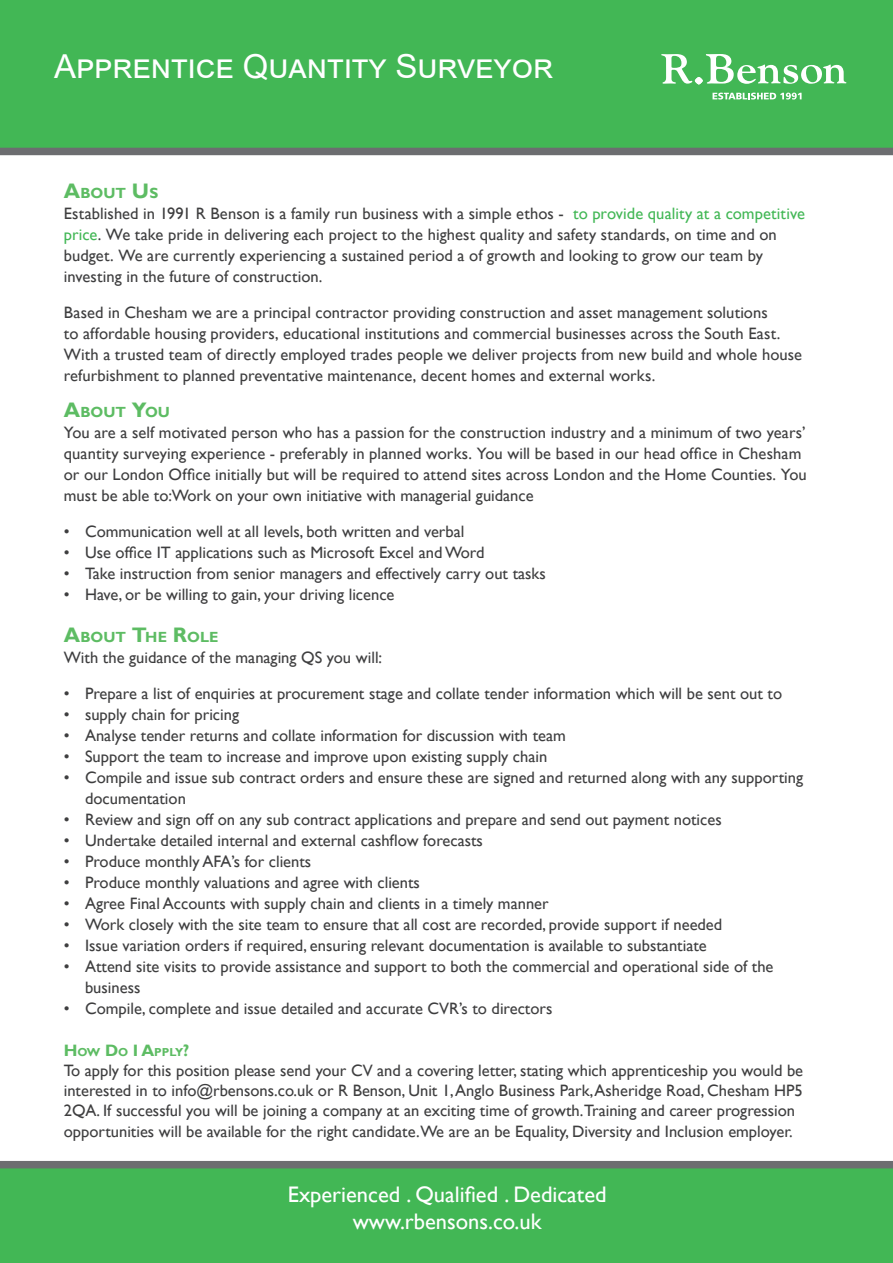
<style>
.page{position:relative;width:893px;height:1263px;background:#fff}
.page>*{position:absolute;margin:0;border:0;box-sizing:border-box;transform-origin:0 0}
.t1{font:33px "Arial";color:#fff}
.t2{font:22.5px/27px "Gill Sans";color:#fff;text-align:center}
.t3{font:16.5px/21px "Gill Sans";color:#3e3e3f}
.t4{font:700 14.7px "Gill Sans";letter-spacing:-.005em;color:#5dbc63}
.t5{font:700 11.55px "Gill Sans";letter-spacing:-.03em;color:#5dbc63}
.s1{font-size:21px}
.s2{color:#42b755}
.s3{font-size:16.5px}
</style>
<div class="page">
<div style="left:0;top:1165px;width:893px;height:98px;background:#42b755"></div>
<div style="left:0;top:1161px;width:893px;height:7px;background:#6c6d70"></div>
<div style="left:0;top:0;width:893px;height:151px;background:#42b755"></div>
<div style="left:695px;top:77px;width:8px;height:7px;background:#fff;border-radius:50%"></div>
<svg style="left:661px;top:54px;width:31px;height:30px"></svg>
<svg style="left:706px;top:54px;width:140px;height:30px"></svg>
<svg style="left:712px;top:93px;width:89px;height:7px"></svg>
<div style="left:0;top:148px;width:893px;height:7px;background:#6c6d70"></div>
<p class="t1" style="left:54px;top:44px;width:501px">Apprentice Quantity Surveyor</p>
<p class="t4" style="left:64px;top:184px;width:96px"><span class="s1">A</span>BOUT <span class="s1">U</span> S</p>
<p class="t3" style="left:64px;top:203px;width:743px">Established in 1991 R Benson is a family run business with a simple ethos - <span class="s2">to provide quality at a competitive price</span>. We take pride in delivering each project to the highest quality and safety standards, on time and on budget. We are currently experiencing a sustained period a of growth and looking to grow our team by investing in the future of construction.</p>
<p class="t3" style="left:64px;top:302px;width:740px">Based in Chesham we are a principal contractor providing construction and asset management solutions<br>to affordable housing providers, educational institutions and commercial businesses across the South East.<br>With a trusted team of directly employed trades people we deliver projects from new build and whole house refurbishment to planned preventative maintenance, decent homes and external works.</p>
<p class="t4" style="left:64px;top:403px;width:108px"><span class="s1">A</span>BOUT <span class="s1">Y</span>OU</p>
<p class="t3" style="left:64px;top:422px;width:744px">You are a self motivated person who has a passion for the construction industry and a minimum of two years’ quantity surveying experience - preferably in planned works. You will be based in our head office in Chesham or our London Office initially but will be required to attend sites across London and the Home Counties. You must be able to:Work on your own initiative with managerial guidance</p>
<p class="t3" style="left:64px;top:521px;width:402px">• Communication well at all levels, both written and verbal</p>
<p class="t3" style="left:64px;top:542px;width:422px">• Use office IT applications such as Microsoft Excel and Word</p>
<p class="t3" style="left:64px;top:563px;width:483px">• Take instruction from senior managers and effectively carry out tasks</p>
<p class="t3" style="left:64px;top:584px;width:332px">• Have, or be willing to gain, your driving licence</p>
<p class="t4" style="left:64px;top:628px;width:156px"><span class="s1">A</span>BOUT <span class="s1">T</span>HE <span class="s1">R</span>OLE</p>
<p class="t3" style="left:64px;top:647px;width:320px">With the guidance of the managing QS you will:</p>
<p class="t3" style="left:64px;top:683px;width:720px">• Prepare a list of enquiries at procurement stage and collate tender information which will be sent out to</p>
<p class="t3" style="left:64px;top:704px;width:177px">• supply chain for pricing</p>
<p class="t3" style="left:64px;top:725px;width:504px">• Analyse tender returns and collate information for discussion with team</p>
<p class="t3" style="left:64px;top:746px;width:485px">• Support the team to increase and improve upon existing supply chain</p>
<p class="t3" style="left:85px;top:767px;width:719px;text-indent:-21px">• Compile and issue sub contract orders and ensure these are signed and returned along with any supporting documentation</p>
<p class="t3" style="left:64px;top:809px;width:659px">• Review and sign off on any sub contract applications and prepare and send out payment notices</p>
<p class="t3" style="left:64px;top:830px;width:421px">• Undertake detailed internal and external cashflow forecasts</p>
<p class="t3" style="left:64px;top:851px;width:249px">• Produce monthly AFA’s for clients</p>
<p class="t3" style="left:64px;top:872px;width:358px">• Produce monthly valuations and agree with clients</p>
<p class="t3" style="left:64px;top:893px;width:486px">• Agree Final Accounts with supply chain and clients in a timely manner</p>
<p class="t3" style="left:64px;top:914px;width:660px">• Work closely with the site team to ensure that all cost are recorded, provide support if needed</p>
<p class="t3" style="left:64px;top:935px;width:644px">• Issue variation orders if required, ensuring relevant documentation is available to substantiate</p>
<p class="t3" style="left:85px;top:956px;width:690px;text-indent:-21px">• Attend site visits to provide assistance and support to both the commercial and operational side of the business</p>
<p class="t3" style="left:64px;top:998px;width:490px">• Compile, complete and issue detailed and accurate CVR’s to directors</p>
<p class="t5" style="left:64px;top:1045px;width:127px"><span class="s3">H</span> OW <span class="s3">D</span>O <span class="s3">I A</span>PPLY<span class="s3">?</span></p>
<p class="t3" style="left:64px;top:1060px;width:741px;line-height:20.5px">To apply for this position please send your CV and a covering letter, stating which apprenticeship you would be interested in to info@rbensons.co.uk or R Benson, Unit 1, Anglo Business Park, Asheridge Road, Chesham HP5<br>2QA. If successful you will be joining a company at an exciting time of growth.Training and career progression opportunities will be available for the right candidate.We are an be Equality, Diversity and Inclusion employer.</p>
<h2 class="t2" style="left:288px;top:1182px;width:320px">Experienced . Qualified . Dedicated www.rbensons.co.uk</h2>
</div>
